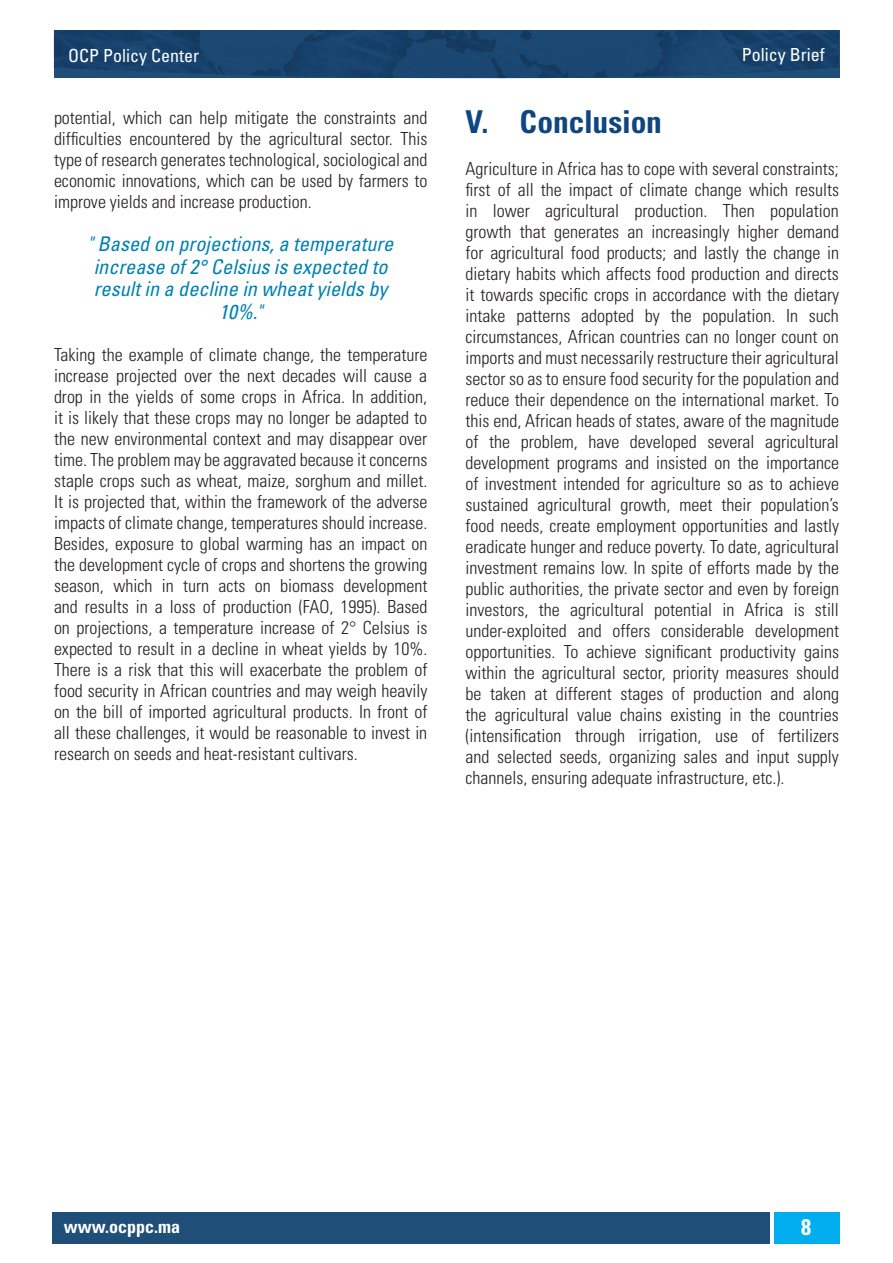
<style>
.page{position:relative;width:893px;height:1263px;background:#fff}
.page>*{position:absolute;margin:0;border:0;box-sizing:border-box;transform-origin:0 0}
.G__Titre{font:700 condensed 31.5px "Univers LT Std";letter-spacing:-.005em;color:#0f467f}
.t1{font:700 condensed 22.5px "Univers LT Std";color:#fff}
.Sitation{font:italic condensed 20.25px/22.5px "Univers LT Std";color:#0081b2;text-align:center}
.Texte{font:300 condensed 18px/21px "Univers LT Std";color:#231f20;text-align:justify}
.t2{font:condensed 18px "Univers LT Std";color:#fff}
.t3{font:700 condensed 18px "Univers LT Std";color:#fff}
</style>
<div class="page">
<div style="left:52px;top:1212px;width:718px;height:31px;background:#1f4e79"></div>
<div style="left:774px;top:1212px;width:65px;height:31px;background:#00aeef"></div>
<img style="left:54px;top:30px;width:785px;height:49px">
<p class="t2" style="left:68px;top:44px;width:133px">OCP Policy Center</p>
<p class="t2" style="left:742px;top:43px;width:84px">Policy Brief</p>
<p class="Texte" style="left:54px;top:107px;width:375px">potential, which can help mitigate the constraints and difficulties encountered by the agricultural sector. This type of research generates technological, sociological and economic innovations, which can be used by farmers to improve yields and increase production.</p>
<p class="Sitation" style="left:88px;top:233px;width:307px">" Based on projections, a temperature increase of 2° Celsius is expected to result in a decline in wheat yields by<br>10%."</p>
<p class="Texte" style="left:54px;top:344px;width:375px">Taking the example of climate change, the temperature increase projected over the next decades will cause a drop in the yields of some crops in Africa. In addition, it is likely that these crops may no longer be adapted to the new environmental context and may disappear over time. The problem may be aggravated because it concerns staple crops such as wheat, maize, sorghum and millet.<br>It is projected that, within the framework of the adverse impacts of climate change, temperatures should increase.<br>Besides, exposure to global warming has an impact on the development cycle of crops and shortens the growing season, which in turn acts on biomass development and results in a loss of production (FAO, 1995). Based on projections, a temperature increase of 2° Celsius is expected to result in a decline in wheat yields by 10%.<br>There is a risk that this will exacerbate the problem of food security in African countries and may weigh heavily on the bill of imported agricultural products. In front of all these challenges, it would be reasonable to invest in research on seeds and heat-resistant cultivars.</p>
<p class="G__Titre" style="left:466px;top:103px;width:198px">V. Conclusion</p>
<p class="Texte" style="left:466px;top:159px;width:375px">Agriculture in Africa has to cope with several constraints; first of all the impact of climate change which results in lower agricultural production. Then population growth that generates an increasingly higher demand for agricultural food products; and lastly the change in dietary habits which affects food production and directs it towards specific crops in accordance with the dietary intake patterns adopted by the population. In such circumstances, African countries can no longer count on imports and must necessarily restructure their agricultural sector so as to ensure food security for the population and reduce their dependence on the international market. To this end, African heads of states, aware of the magnitude of the problem, have developed several agricultural development programs and insisted on the importance of investment intended for agriculture so as to achieve sustained agricultural growth, meet their population’s food needs, create employment opportunities and lastly eradicate hunger and reduce poverty. To date, agricultural investment remains low. In spite of efforts made by the public authorities, the private sector and even by foreign investors, the agricultural potential in Africa is still under-exploited and offers considerable development opportunities. To achieve significant productivity gains within the agricultural sector, priority measures should be taken at different stages of production and along the agricultural value chains existing in the countries (intensification through irrigation, use of fertilizers and selected seeds, organizing sales and input supply channels, ensuring adequate infrastructure, etc.).</p>
<p class="t3" style="left:64px;top:1216px;width:118px">www.ocppc.ma</p>
<p class="t1" style="left:801px;top:1214px;width:11px">8</p>
</div>
